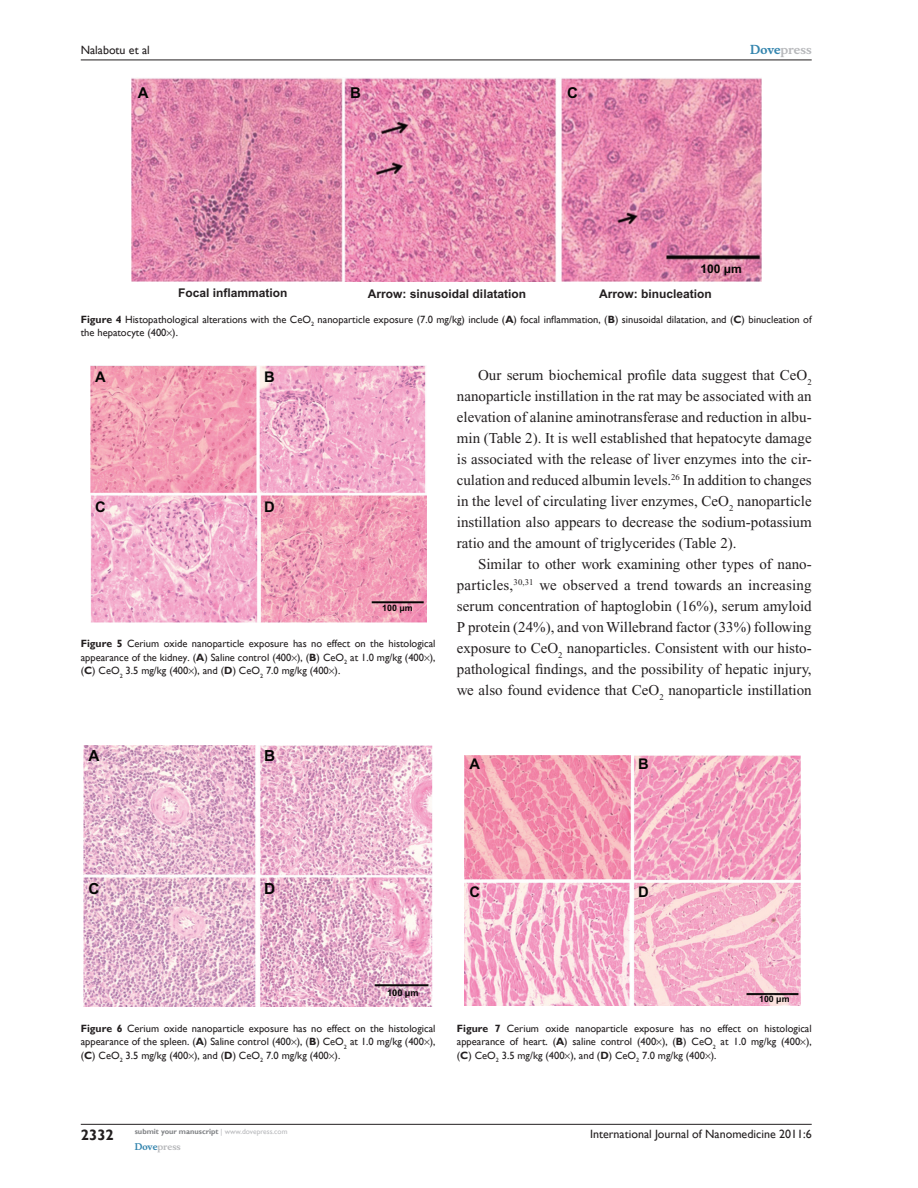
<style>
.page{position:relative;width:918px;height:1188px;background:#fff}
.page>*{position:absolute;margin:0;border:0;box-sizing:border-box;transform-origin:0 0}
.t1{font:700 15.3px "Arial";color:#040503}
.t2{font:15px/21px "Times New Roman";color:#231f20;text-align:justify}
.t3{font:700 15px "Gill Sans";color:#231f20}
.t4{font:700 15px "Arial";color:#040503}
.t5{font:700 14.7px "Arial";color:#040503}
.t6{font:700 12px "Arial";color:#231f20}
.t7{font:12px "Gill Sans";color:#231f20}
.t8{font:700 12px "Musee";color:#b8b9bc}
.t9{font:700 12px "Arial";color:#040503}
.t10{font:10.5px/13.5px "Gill Sans";color:#231f20;text-align:justify}
.t11{font:700 9.15px "Arial";color:#040503}
.t12{font:700 9px "Musee";color:#b8b9bc}
.t13{font:700 8.85px "Arial";color:#040503}
.t14{font:700 7.5px "Gill Sans";color:#808285}
.s1{color:#3485ae}
.s2{font-weight:700}
.s3{font-weight:400;color:#b8b9bc}
</style>
<div class="page">
<img style="left:91px;top:366px;width:335px;height:256px">
<img style="left:84px;top:746px;width:349px;height:261px">
<img style="left:465px;top:756px;width:335px;height:250px">
<img style="left:131px;top:78px;width:630px;height:204px">
<hr style="left:81px;top:1124px;width:731px;height:1px;background:#231f20">
<hr style="left:81px;top:60px;width:731px;height:1px;background:#231f20">
<p class="t7" style="left:81px;top:43px;width:71px">Nalabotu et al</p>
<p class="t4" style="left:138px;top:84px;width:12px">A</p>
<p class="t4" style="left:350px;top:84px;width:12px">B</p>
<p class="t4" style="left:567px;top:84px;width:12px">C</p>
<p class="t8" style="left:750px;top:43px;width:63px"><span class="s1">Dove</span>press</p>
<p class="t9" style="left:701px;top:262px;width:43px">100 µm</p>
<p class="t6" style="left:178px;top:286px;width:111px">Focal inflammation</p>
<p class="t6" style="left:368px;top:286px;width:160px">Arrow: sinusoidal dilatation</p>
<p class="t6" style="left:599px;top:286px;width:114px">Arrow: binucleation</p>
<p class="t10" style="left:81px;top:313px;width:732px"><span class="s2">Figure 4</span> Histopathological alterations with the CeO<sub>2</sub> nanoparticle exposure (7.0 mg/kg) include (<span class="s2">A</span>) focal inflammation, (<span class="s2">B</span>) sinusoidal dilatation, and (<span class="s2">C</span>) binucleation of the hepatocyte (400 ).</p>
<p class="t2" style="left:457px;top:365px;width:356px;text-indent:21px">Our serum biochemical profile data suggest that CeO<sub>2 </sub>nanoparticle instillation in the rat may be associated with an elevation of alanine aminotransferase and reduction in albu&shy;min (Table 2). It is well established that hepatocyte damage is associated with the release of liver enzymes into the cir&shy;culation and reduced albumin levels.<sup>26</sup> In addition to changes in the level of circulating liver enzymes, CeO<sub>2</sub> nanoparticle instillation also appears to decrease the sodium-potassium ratio and the amount of triglycerides (Table 2).</p>
<p class="t2" style="left:457px;top:554px;width:356px;text-indent:21px">Similar to other work examining other types of nano&shy;particles,<sup>30,31</sup> we observed a trend towards an increasing serum concentration of haptoglobin (16%), serum amyloid P protein (24%), and von Willebrand factor (33%) following exposure to CeO<sub>2</sub> nanoparticles. Consistent with our histo&shy;pathological findings, and the possibility of hepatic injury, we also found evidence that CeO<sub>2</sub> nanoparticle instillation</p>
<p class="t5" style="left:95px;top:368px;width:12px">A</p>
<p class="t5" style="left:264px;top:368px;width:12px">B</p>
<p class="t5" style="left:95px;top:498px;width:12px">C</p>
<p class="t5" style="left:264px;top:498px;width:12px">D</p>
<p class="t13" style="left:382px;top:602px;width:32px">100 µm</p>
<p class="t10" style="left:81px;top:637px;width:356px"><span class="s2">Figure 5</span> Cerium oxide nanoparticle exposure has no effect on the histological appearance of the kidney. (<span class="s2">A</span>) Saline control (400 ), (<span class="s2">B</span>) CeO<sub>2</sub> at 1.0 mg/kg (400 ), (<span class="s2">C</span>) CeO<sub>2</sub> 3.5 mg/kg (400 ), and (<span class="s2">D</span>) CeO<sub>2</sub> 7.0 mg/kg (400 ).</p>
<p class="t1" style="left:88px;top:747px;width:13px">A</p>
<p class="t1" style="left:264px;top:747px;width:13px">B</p>
<p class="t5" style="left:469px;top:755px;width:12px">A</p>
<p class="t5" style="left:638px;top:755px;width:12px">B</p>
<p class="t1" style="left:88px;top:880px;width:13px">C</p>
<p class="t1" style="left:264px;top:880px;width:13px">D</p>
<p class="t5" style="left:469px;top:883px;width:12px">C</p>
<p class="t5" style="left:638px;top:883px;width:12px">D</p>
<p class="t11" style="left:387px;top:987px;width:33px">100 µm</p>
<p class="t10" style="left:81px;top:1021px;width:356px"><span class="s2">Figure 6</span> Cerium oxide nanoparticle exposure has no effect on the histological appearance of the spleen. (<span class="s2">A</span>) Saline control (400 ), (<span class="s2">B</span>) CeO<sub>2</sub> at 1.0 mg/kg (400 ), (<span class="s2">C</span>) CeO<sub>2</sub> 3.5 mg/kg (400 ), and (<span class="s2">D</span>) CeO<sub>2</sub> 7.0 mg/kg (400 ).</p>
<p class="t13" style="left:759px;top:994px;width:32px">100 µm</p>
<p class="t10" style="left:457px;top:1021px;width:356px"><span class="s2">Figure 7</span> Cerium oxide nanoparticle exposure has no effect on histological appearance of heart. (<span class="s2">A</span>) saline control (400 ), (<span class="s2">B</span>) CeO<sub>2</sub> at 1.0 mg/kg (400 ), (<span class="s2">C</span>) CeO<sub>2</sub> 3.5 mg/kg (400 ), and (<span class="s2">D</span>) CeO<sub>2</sub> 7.0 mg/kg (400 ).</p>
<p class="t3" style="left:81px;top:1126px;width:35px">2332</p>
<p class="t14" style="left:135px;top:1127px;width:154px">submit your manuscript <span class="s3">| www.dovepress.com</span></p>
<p class="t12" style="left:135px;top:1141px;width:48px"><span class="s1">Dove</span>press</p>
<p class="t7" style="left:590px;top:1127px;width:223px">International Journal of Nanomedicine 2011:6</p>
</div>
